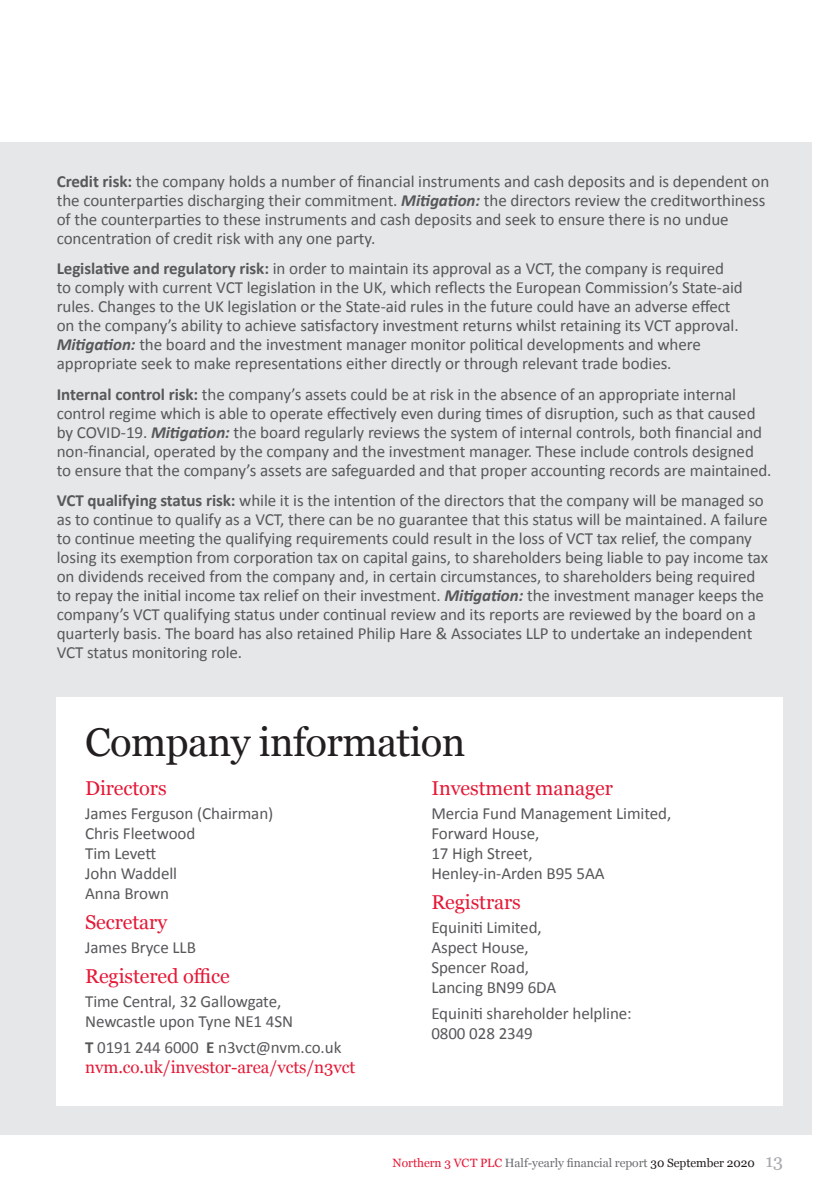
<style>
.page{position:relative;width:840px;height:1191px;background:#fff}
.page>*{position:absolute;margin:0;border:0;box-sizing:border-box;transform-origin:0 0}
.NVM_-_Title{font:40px "Georgia";letter-spacing:-.015em;color:#231f20}
.NVM_-_Header{font:20px "Georgia";letter-spacing:-.005em;color:#e51836}
.NVM_-_Body_2{font:17px/19px "Calibri";letter-spacing:-.005em;color:#57585a}
.NVM_-_Body_1{font:17px/20px "Calibri";letter-spacing:-.005em;color:#57585a}
.NVM_-_Body_2-2{font:17px/20px "Georgia";letter-spacing:-.005em;color:#e51836}
.NVM_-_Footer{font:12px "Georgia";letter-spacing:-.005em;color:#6c6d70}
.s1{font-weight:700}
.s2{font-weight:700;font-style:italic}
.s3{font-family:"Calibri";font-weight:700;color:#57585a}
.s4{font-family:"Calibri";color:#57585a}
.s5{color:#e51836}
.s6{color:#231f20}
.s7{font-size:18px;color:#a8a9ad}
</style>
<div class="page">
<div style="left:0;top:142px;width:811px;height:992px;background:#e6e7e9"></div>
<div style="left:57px;top:697px;width:725px;height:409px;background:#fff"></div>
<p class="NVM_-_Body_2" style="left:57px;top:171px;width:713px"><span class="s1">Credit risk:</span> the company holds a number of financial instruments and cash deposits and is dependent on the counterparties discharging their commitment. <span class="s2">Mitigation:</span> the directors review the creditworthiness of the counterparties to these instruments and cash deposits and seek to ensure there is no undue concentration of credit risk with any one party.</p>
<p class="NVM_-_Body_2" style="left:57px;top:258px;width:687px"><span class="s1">Legislative and regulatory risk:</span> in order to maintain its approval as a VCT, the company is required<br>to comply with current VCT legislation in the UK, which reflects the European Commission’s State-aid rules. Changes to the UK legislation or the State-aid rules in the future could have an adverse effect on the company’s ability to achieve satisfactory investment returns whilst retaining its VCT approval.<br><span class="s2">Mitigation:</span> the board and the investment manager monitor political developments and where appropriate seek to make representations either directly or through relevant trade bodies.</p>
<p class="NVM_-_Body_2" style="left:57px;top:384px;width:716px"><span class="s1">Internal control risk:</span> the company’s assets could be at risk in the absence of an appropriate internal control regime which is able to operate effectively even during times of disruption, such as that caused by COVID-19. <span class="s2">Mitigation:</span> the board regularly reviews the system of internal controls, both financial and non-financial, operated by the company and the investment manager. These include controls designed to ensure that the company’s assets are safeguarded and that proper accounting records are maintained.</p>
<p class="NVM_-_Body_2" style="left:57px;top:490px;width:712px"><span class="s1">VCT qualifying status risk:</span> while it is the intention of the directors that the company will be managed so as to continue to qualify as a VCT, there can be no guarantee that this status will be maintained. A failure to continue meeting the qualifying requirements could result in the loss of VCT tax relief, the company losing its exemption from corporation tax on capital gains, to shareholders being liable to pay income tax on dividends received from the company and, in certain circumstances, to shareholders being required to repay the initial income tax relief on their investment. <span class="s2">Mitigation:</span> the investment manager keeps the company’s VCT qualifying status under continual review and its reports are reviewed by the board on a quarterly basis. The board has also retained Philip Hare &amp; Associates LLP to undertake an independent VCT status monitoring role.</p>
<p class="NVM_-_Title" style="left:85px;top:713px;width:382px">Company information</p>
<p class="NVM_-_Header" style="left:85px;top:773px;width:83px">Directors</p>
<p class="NVM_-_Body_1" style="left:85px;top:802px;width:189px">James Ferguson (Chairman)<br>Chris Fleetwood<br>Tim Levett<br>John Waddell<br>Anna Brown</p>
<p class="NVM_-_Header" style="left:85px;top:907px;width:84px">Secretary</p>
<p class="NVM_-_Body_1" style="left:85px;top:936px;width:112px">James Bryce LLB</p>
<p class="NVM_-_Header" style="left:85px;top:962px;width:146px">Registered office</p>
<p class="NVM_-_Body_1" style="left:85px;top:991px;width:209px">Time Central, 32 Gallowgate,<br>Newcastle upon Tyne NE1 4SN</p>
<p class="NVM_-_Body_2-2" style="left:85px;top:1036px;width:272px"><span class="s3">T</span> <span class="s4">0191 244 6000</span> <span class="s3">E</span> <span class="s4">n3vct@nvm.co.uk </span>nvm.co.uk/investor-area/vcts/n3vct</p>
<p class="NVM_-_Header" style="left:431px;top:773px;width:183px">Investment manager</p>
<p class="NVM_-_Body_1" style="left:431px;top:802px;width:241px">Mercia Fund Management Limited,<br>Forward House,<br>17 High Street,<br>Henley-in-Arden B95 5AA</p>
<p class="NVM_-_Header" style="left:431px;top:887px;width:91px">Registrars</p>
<p class="NVM_-_Body_1" style="left:431px;top:916px;width:126px">Equiniti Limited,<br>Aspect House,<br>Spencer Road,<br>Lancing BN99 6DA</p>
<p class="NVM_-_Body_1" style="left:431px;top:1002px;width:202px">Equiniti shareholder helpline:<br>0800 028 2349</p>
<p class="NVM_-_Footer" style="left:392px;top:1153px;width:392px"><span class="s5">Northern 3 VCT PLC</span> Half-yearly financial report <span class="s6">30 September 2020</span> <span class="s7">13</span></p>
</div>
